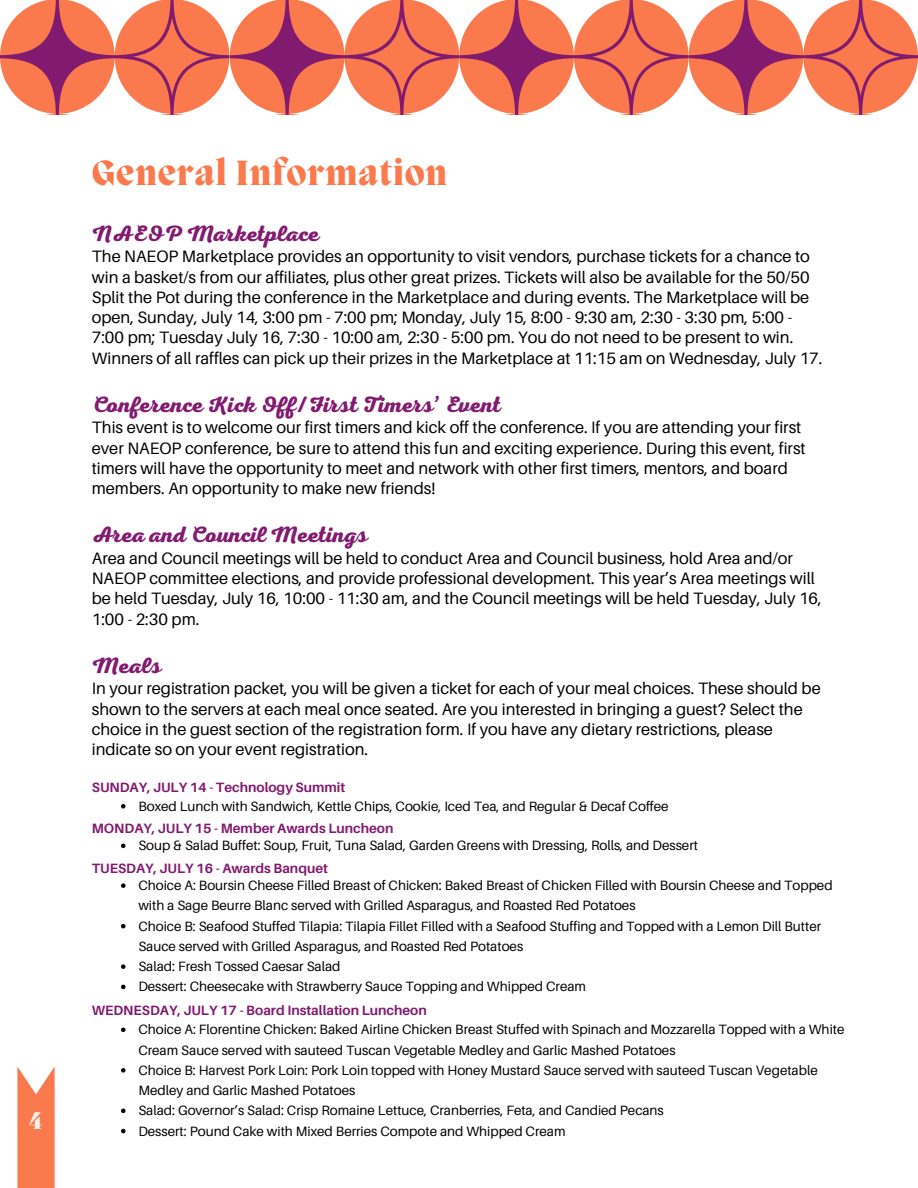
<style>
.page{position:relative;width:918px;height:1188px;background:#fff}
.page>*{position:absolute;margin:0;border:0;box-sizing:border-box;transform-origin:0 0}
.t1{font:800 36px "Migra";letter-spacing:.03em;color:#fb7a4d}
.t2{font:800 24.75px "Migra";color:#f7f4ee}
.t3{font:22.5px "RTL Adam Script Bold";color:#821b6f}
.t4{font:16.5px/20.2px "Aileron";color:#000}
.t5{font:13.5px/20.2px "Aileron";color:#000}
.t6{font:700 13.5px "Aileron";color:#821b6f}
</style>
<div class="page">
<svg style="left:0;top:0;width:918px;height:115px"></svg>
<svg style="left:121px;top:1028px;width:5px;height:4px"></svg>
<svg style="left:121px;top:1068px;width:5px;height:5px"></svg>
<svg style="left:121px;top:1109px;width:5px;height:4px"></svg>
<svg style="left:121px;top:1129px;width:5px;height:4px"></svg>
<svg style="left:121px;top:883px;width:5px;height:5px"></svg>
<svg style="left:121px;top:924px;width:5px;height:4px"></svg>
<svg style="left:121px;top:964px;width:5px;height:5px"></svg>
<svg style="left:121px;top:985px;width:5px;height:4px"></svg>
<svg style="left:121px;top:804px;width:5px;height:5px"></svg>
<svg style="left:121px;top:844px;width:5px;height:4px"></svg>
<svg style="left:17px;top:1067px;width:38px;height:121px;background:#fb8b64"></svg>
<p class="t2" style="left:29px;top:1109px;width:15px">4</p>
<p class="t1" style="left:92px;top:156px;width:357px">General Information</p>
<p class="t3" style="left:92px;top:221px;width:229px">NAEOP Marketplace</p>
<p class="t4" style="left:92px;top:246px;width:732px">The NAEOP Marketplace provides an opportunity to visit vendors, purchase tickets for a chance to win a basket/s from our affiliates, plus other great prizes. Tickets will also be available for the 50/50<br>Split the Pot during the conference in the Marketplace and during events. The Marketplace will be open, Sunday, July 14, 3:00 pm - 7:00 pm; Monday, July 15, 8:00 - 9:30 am, 2:30 - 3:30 pm, 5:00 - 7:00 pm; Tuesday July 16, 7:30 - 10:00 am, 2:30 - 5:00 pm. You do not need to be present to win.<br>Winners of all raffles can pick up their prizes in the Marketplace at 11:15 am on Wednesday, July 17.</p>
<p class="t3" style="left:92px;top:392px;width:410px">Conference Kick Off/First Timers’ Event</p>
<p class="t4" style="left:92px;top:417px;width:715px">This event is to welcome our first timers and kick off the conference. If you are attending your first ever NAEOP conference, be sure to attend this fun and exciting experience. During this event, first timers will have the opportunity to meet and network with other first timers, mentors, and board members. An opportunity to make new friends!</p>
<p class="t3" style="left:92px;top:522px;width:278px">Area and Council Meetings</p>
<p class="t4" style="left:92px;top:548px;width:732px">Area and Council meetings will be held to conduct Area and Council business, hold Area and/or NAEOP committee elections, and provide professional development. This year’s Area meetings will be held Tuesday, July 16, 10:00 - 11:30 am, and the Council meetings will be held Tuesday, July 16, 1:00 - 2:30 pm.</p>
<p class="t3" style="left:92px;top:653px;width:71px">Meals</p>
<p class="t4" style="left:92px;top:678px;width:730px">In your registration packet, you will be given a ticket for each of your meal choices. These should be shown to the servers at each meal once seated. Are you interested in bringing a guest? Select the choice in the guest section of the registration form. If you have any dietary restrictions, please indicate so on your event registration.</p>
<h1 class="t6" style="left:92px;top:779px;width:255px">SUNDAY, JULY 14 - Technology Summit</h1>
<h2 class="t6" style="left:92px;top:820px;width:303px">MONDAY, JULY 15 - Member Awards Luncheon</h2>
<h2 class="t6" style="left:92px;top:860px;width:238px">TUESDAY, JULY 16 - Awards Banquet</h2>
<p class="t5" style="left:138px;top:796px;width:532px">Boxed Lunch with Sandwich, Kettle Chips, Cookie, Iced Tea, and Regular &amp; Decaf Coffee</p>
<p class="t5" style="left:138px;top:835px;width:561px">Soup &amp; Salad Buffet: Soup, Fruit, Tuna Salad, Garden Greens with Dressing, Rolls, and Dessert</p>
<h3 class="t5" style="left:138px;top:875px;width:696px">Choice A: Boursin Cheese Filled Breast of Chicken: Baked Breast of Chicken Filled with Boursin Cheese and Topped with a Sage Beurre Blanc served with Grilled Asparagus, and Roasted Red Potatoes</h3>
<p class="t5" style="left:138px;top:916px;width:684px">Choice B: Seafood Stuffed Tilapia: Tilapia Fillet Filled with a Seafood Stuffing and Topped with a Lemon Dill Butter<br>Sauce served with Grilled Asparagus, and Roasted Red Potatoes</p>
<p class="t5" style="left:138px;top:956px;width:204px">Salad: Fresh Tossed Caesar Salad</p>
<p class="t5" style="left:138px;top:976px;width:449px">Dessert: Cheesecake with Strawberry Sauce Topping and Whipped Cream</p>
<h2 class="t6" style="left:92px;top:1002px;width:337px">WEDNESDAY, JULY 17 - Board Installation Luncheon</h2>
<h2 class="t5" style="left:138px;top:1019px;width:708px">Choice A: Florentine Chicken: Baked Airline Chicken Breast Stuffed with Spinach and Mozzarella Topped with a White<br>Cream Sauce served with sauteed Tuscan Vegetable Medley and Garlic Mashed Potatoes</h2>
<h3 class="t5" style="left:138px;top:1060px;width:681px">Choice B: Harvest Pork Loin: Pork Loin topped with Honey Mustard Sauce served with sauteed Tuscan Vegetable<br>Medley and Garlic Mashed Potatoes</h3>
<h3 class="t5" style="left:138px;top:1100px;width:527px">Salad: Governor’s Salad: Crisp Romaine Lettuce, Cranberries, Feta, and Candied Pecans</h3>
<h3 class="t5" style="left:138px;top:1120px;width:429px">Dessert: Pound Cake with Mixed Berries Compote and Whipped Cream</h3>
</div>
